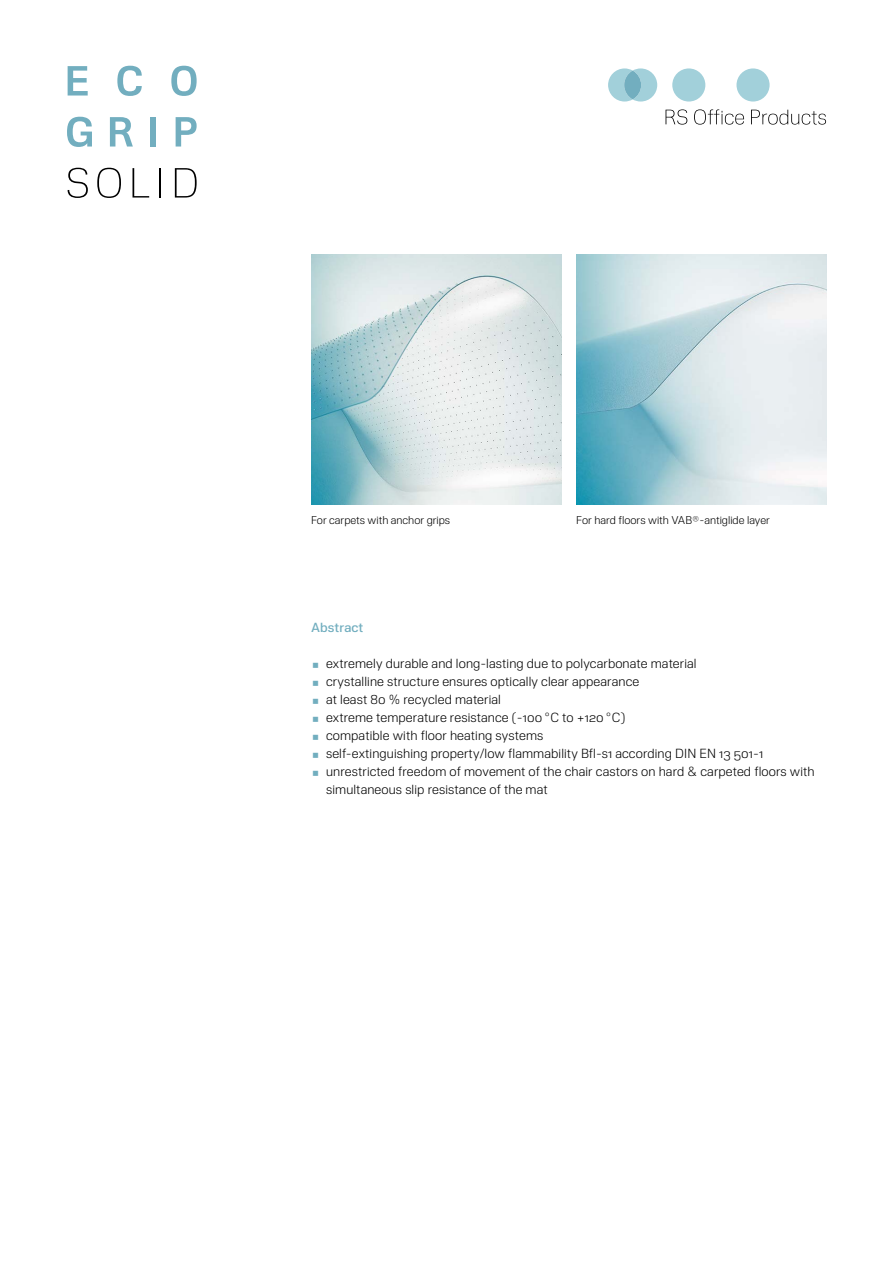
<style>
.page{position:relative;width:893px;height:1263px;background:#fff}
.page>*{position:absolute;margin:0;border:0;box-sizing:border-box;transform-origin:0 0}
.t1{font:300 13.2px/18px "Nuber Next";letter-spacing:.01em;color:#000}
.t2{font:600 13.2px "Nuber Next";letter-spacing:.01em;color:#72aebf}
.t3{font:300 11.25px "Nuber Next";color:#000}
</style>
<div class="page">
<div style="left:672px;top:68px;width:33px;height:34px;background:#a2d0da;border-radius:50%"></div>
<div style="left:736px;top:68px;width:34px;height:34px;background:#a2d0da;border-radius:50%"></div>
<svg style="left:608px;top:68px;width:49px;height:34px"></svg>
<div style="left:624px;top:71px;width:17px;height:28px;background:#72aebf;border-radius:50%"></div>
<svg style="left:665px;top:109px;width:161px;height:16px"></svg>
<svg style="left:68px;top:66px;width:20px;height:30px"></svg>
<svg style="left:117px;top:66px;width:25px;height:30px"></svg>
<svg style="left:171px;top:66px;width:26px;height:30px"></svg>
<svg style="left:67px;top:117px;width:25px;height:30px"></svg>
<svg style="left:110px;top:117px;width:23px;height:30px"></svg>
<div style="left:150px;top:117px;width:6px;height:30px;background:#72aebf"></div>
<svg style="left:176px;top:117px;width:21px;height:30px"></svg>
<svg style="left:68px;top:168px;width:20px;height:30px"></svg>
<svg style="left:97px;top:168px;width:24px;height:30px"></svg>
<svg style="left:133px;top:168px;width:16px;height:30px"></svg>
<hr style="left:159px;top:168px;width:2px;height:30px;background:#000">
<svg style="left:175px;top:168px;width:22px;height:30px"></svg>
<img style="left:311px;top:254px;width:250px;height:250px">
<img style="left:576px;top:254px;width:250px;height:250px">
<p class="t3" style="left:311px;top:513px;width:141px">For carpets with anchor grips</p>
<p class="t3" style="left:576px;top:513px;width:195px">For hard floors with VAB®-antiglide layer</p>
<p class="t2" style="left:311px;top:618px;width:54px">Abstract</p>
<p class="t1" style="left:326px;top:654px;width:490px">extremely durable and long-lasting due to polycarbonate material<br>crystalline structure ensures optically clear appearance<br>at least 80 % recycled material<br>extreme temperature resistance (-100 °C to +120 °C)<br>compatible with floor heating systems<br>self-extinguishing property/low flammability Bfl-s1 according DIN EN 13 501-1 unrestricted freedom of movement of the chair castors on hard &amp; carpeted floors with simultaneous slip resistance of the mat</p>
</div>
